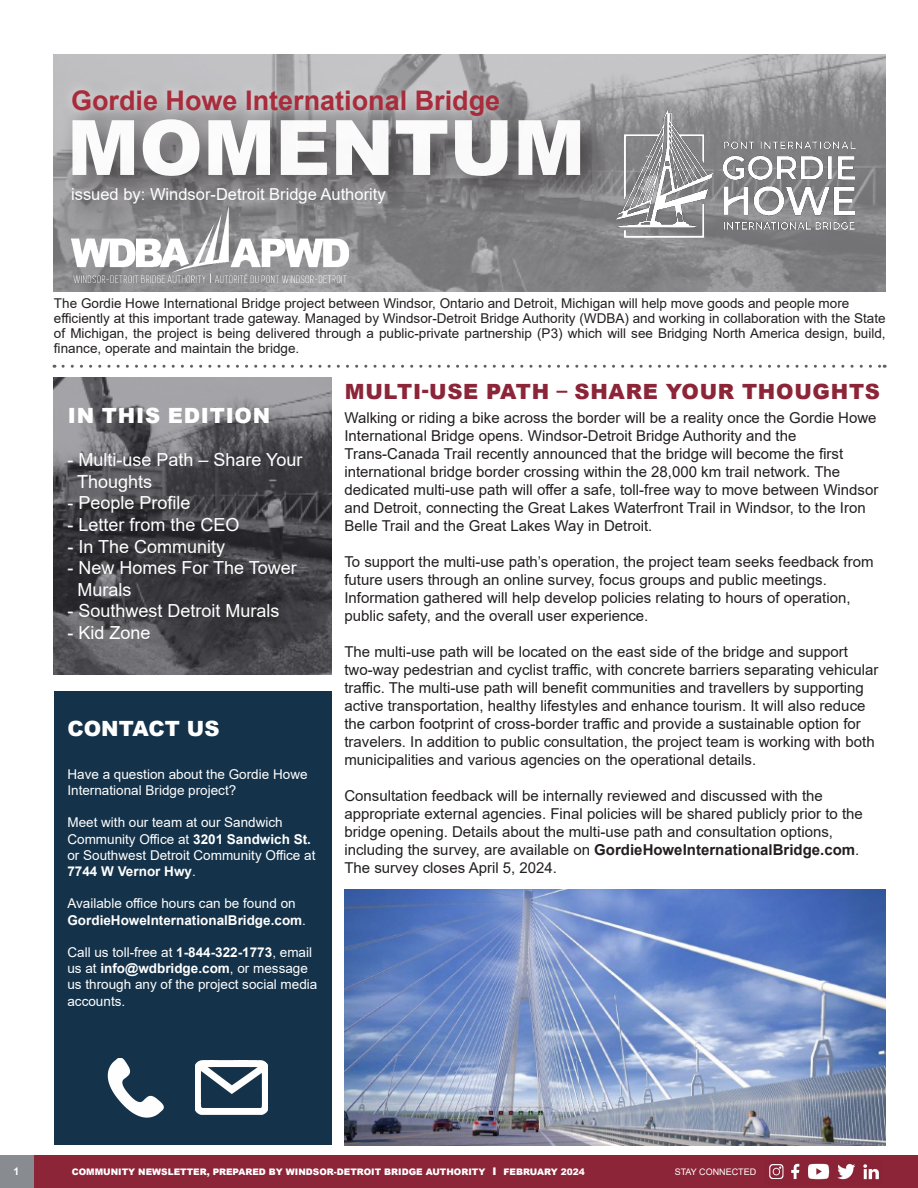
<style>
.page{position:relative;width:918px;height:1188px;background:#fff}
.page>*{position:absolute;margin:0;border:0;box-sizing:border-box;transform-origin:0 0}
.t1{font:900 76.5px "Arial";color:#fff}
.t2{font:700 27px "Arial";color:#a82c3b}
.t3{font:900 21px "Arial";letter-spacing:.035em;color:#8c2538}
.t4{font:900 21px "Arial";letter-spacing:.035em;color:#fff}
.t5{font:900 21px "Arial";color:#fff}
.t6{font:18px/21.6px "Arial";color:#fff}
.t7{font:16.5px "Arial";color:#fff}
.t8{font:15px/18px "Arial";color:#231f20}
.t9{font:13.5px/15px "Arial";color:#231f20}
.t10{font:13.5px/16.2px "Arial";color:#fff}
.t11{font:700 10.5px "Arial";color:#fff}
.t12{font:900 9px "Arial";color:#fff}
.t13{font:9px "Arial";color:#fff}
.s1{font-weight:700}
.s2{font-size:10.5px}
</style>
<div class="page">
<div style="left:0;top:1156px;width:918px;height:32px;background:#8c2538"></div>
<div style="left:0;top:1156px;width:33px;height:32px;background:#888b90"></div>
<img style="left:769px;top:1163px;width:110px;height:17px">
<div style="left:54px;top:691px;width:278px;height:454px;background:#143249"></div>
<img style="left:54px;top:378px;width:278px;height:296px">
<img style="left:54px;top:54px;width:832px;height:238px">
<div style="left:60px;top:78px;width:452px;height:50px;background:#fff;opacity:.37"></div>
<div style="left:60px;top:107px;width:554px;height:102px;background:#231f20;opacity:.75"></div>
<div style="left:61px;top:177px;width:355px;height:58px;background:#231f20;opacity:.75"></div>
<svg style="left:63px;top:365px;width:822px;height:3px"></svg>
<img style="left:107px;top:1059px;width:57px;height:58px">
<img style="left:71px;top:208px;width:278px;height:75px">
<img style="left:196px;top:1060px;width:72px;height:55px">
<img style="left:617px;top:106px;width:238px;height:136px">
<img style="left:344px;top:890px;width:542px;height:255px">
<h2 class="t2" style="left:71px;top:82px;width:431px">Gordie Howe International Bridge</h2>
<h1 class="t1" style="left:67px;top:92px;width:520px">MOMENTUM</h1>
<p class="t7" style="left:71px;top:182px;width:316px">issued by: Windsor-Detroit Bridge Authority</p>
<p class="t9" style="left:54px;top:296px;width:833px">The Gordie Howe International Bridge project between Windsor, Ontario and Detroit, Michigan will help move goods and people more efficiently at this important trade gateway. Managed by Windsor-Detroit Bridge Authority (WDBA) and working in collaboration with the State of Michigan, the project is being delivered through a public-private partnership (P3) which will see Bridging North America design, build, finance, operate and maintain the bridge.</p>
<h3 class="t4" style="left:68px;top:400px;width:204px">IN THIS EDITION</h3>
<p class="t6" style="left:77px;top:449px;width:227px;text-indent:-10px">- Multi-use Path – Share Your<br>Thoughts</p>
<p class="t6" style="left:67px;top:492px;width:125px">- People Profile</p>
<p class="t6" style="left:67px;top:514px;width:174px">- Letter from the CEO</p>
<p class="t6" style="left:67px;top:535px;width:159px">- In The Community</p>
<p class="t6" style="left:77px;top:557px;width:221px;text-indent:-10px">- New Homes For The Tower<br>Murals</p>
<p class="t6" style="left:67px;top:600px;width:214px">- Southwest Detroit Murals</p>
<p class="t6" style="left:67px;top:622px;width:85px">- Kid Zone</p>
<h3 class="t5" style="left:67px;top:713px;width:154px">CONTACT US</h3>
<p class="t10" style="left:67px;top:766px;width:242px">Have a question about the Gordie Howe<br>International Bridge project?</p>
<p class="t10" style="left:67px;top:815px;width:249px">Meet with our team at our Sandwich<br>Community Office at <span class="s1">3201 Sandwich St. </span>or Southwest Detroit Community Office at<br><span class="s1">7744 W Vernor Hwy</span>.</p>
<p class="t10" style="left:67px;top:896px;width:240px">Available office hours can be found on<br><span class="s1">GordieHoweInternationalBridge.com</span>.</p>
<p class="t10" style="left:67px;top:944px;width:251px">Call us toll-free at <span class="s1">1-844-322-1773</span>, email us at <span class="s1">info@wdbridge.com</span>, or message us through any of the project social media accounts.</p>
<h3 class="t3" style="left:345px;top:376px;width:537px">MULTI-USE PATH – SHARE YOUR THOUGHTS</h3>
<p class="t8" style="left:344px;top:408px;width:536px">Walking or riding a bike across the border will be a reality once the Gordie Howe International Bridge opens. Windsor-Detroit Bridge Authority and the Trans-Canada Trail recently announced that the bridge will become the first international bridge border crossing within the 28,000 km trail network. The dedicated multi-use path will offer a safe, toll-free way to move between Windsor and Detroit, connecting the Great Lakes Waterfront Trail in Windsor, to the Iron Belle Trail and the Great Lakes Way in Detroit.</p>
<p class="t8" style="left:344px;top:552px;width:531px">To support the multi-use path’s operation, the project team seeks feedback from future users through an online survey, focus groups and public meetings.<br>Information gathered will help develop policies relating to hours of operation, public safety, and the overall user experience.</p>
<p class="t8" style="left:344px;top:642px;width:535px">The multi-use path will be located on the east side of the bridge and support two-way pedestrian and cyclist traffic, with concrete barriers separating vehicular traffic. The multi-use path will benefit communities and travellers by supporting active transportation, healthy lifestyles and enhance tourism. It will also reduce the carbon footprint of cross-border traffic and provide a sustainable option for travelers. In addition to public consultation, the project team is working with both municipalities and various agencies on the operational details.</p>
<p class="t8" style="left:344px;top:786px;width:520px">Consultation feedback will be internally reviewed and discussed with the appropriate external agencies. Final policies will be shared publicly prior to the bridge opening. Details about the multi-use path and consultation options, including the survey, are available on <span class="s1">GordieHoweInternationalBridge.com</span>.<br>The survey closes April 5, 2024.</p>
<p class="t11" style="left:14px;top:1164px;width:7px">1</p>
<p class="t12" style="left:72px;top:1165px;width:515px">COMMUNITY NEWSLETTER, PREPARED BY WINDSOR-DETROIT BRIDGE AUTHORITY <span class="s2">I</span> FEBRUARY 2024</p>
<p class="t13" style="left:675px;top:1165px;width:83px">STAY CONNECTED</p>
</div>
